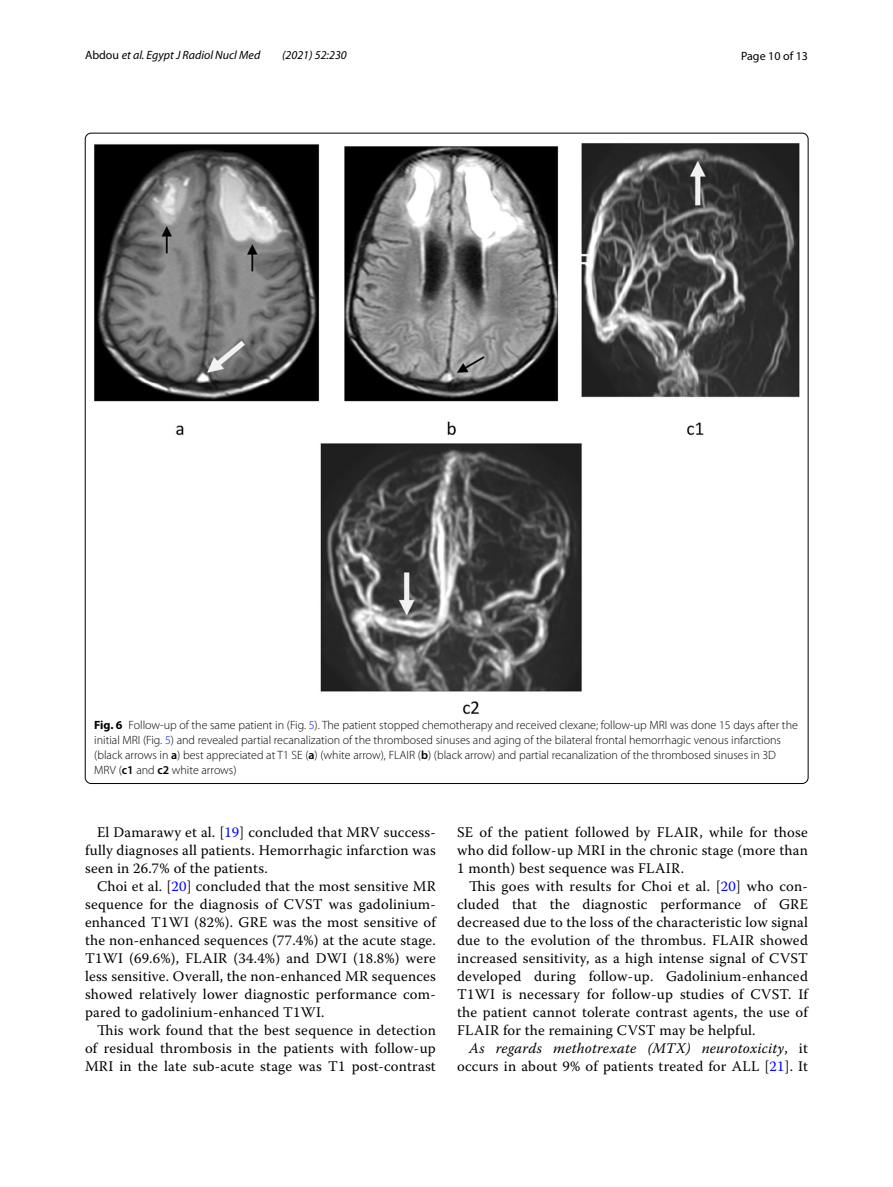
<style>
.page{position:relative;width:893px;height:1187px;background:#fff}
.page>*{position:absolute;margin:0;border:0;box-sizing:border-box;transform-origin:0 0}
.t1{font:14.7px/18px "Warnock Pro";letter-spacing:.015em;color:#000;text-align:justify}
.t2{font:300 12px/15px "Myriad Pro";color:#000}
.t3{font:italic 12px "Myriad Pro";color:#000}
.t4{font:12px "Myriad Pro";color:#000}
.s1{font-style:normal}
.s2{font-weight:700}
.s3{color:#00f}
.s4{font-weight:600}
.s5{font-style:italic}
</style>
<div class="page">
<img style="left:94px;top:143px;width:706px;height:571px">
<p class="t3" style="left:85px;top:48px;width:177px"><span class="s1">Abdou</span> et al. Egypt J Radiol Nucl Med</p>
<p class="t3" style="left:282px;top:48px;width:66px">(2021) 52:230</p>
<p class="t4" style="left:741px;top:48px;width:68px">Page 10 of 13</p>
<p class="t2" style="left:94px;top:718px;width:705px"><span class="s2">Fig. 6</span> Follow-up of the same patient in (Fig. <span class="s3">5</span>). The patient stopped chemotherapy and received clexane; follow-up MRI was done 15 days after the initial MRI (Fig. <span class="s3">5</span>) and revealed partial recanalization of the thrombosed sinuses and aging of the bilateral frontal hemorrhagic venous infarctions (black arrows in <span class="s4">a</span>) best appreciated at T1 SE (<span class="s4">a</span>) (white arrow), FLAIR (<span class="s4">b</span>) (black arrow) and partial recanalization of the thrombosed sinuses in 3D MRV (<span class="s4">c1</span> and <span class="s4">c2</span> white arrows)</p>
<p class="t1" style="left:85px;top:822px;width:352px;text-indent:12px">El Damarawy et al. [<span class="s3">19</span>] concluded that MRV success&shy;fully diagnoses all patients. Hemorrhagic infarction was seen in 26.7% of the patients.</p>
<p class="t1" style="left:85px;top:876px;width:352px;text-indent:12px">Choi et al. [<span class="s3">20</span>] concluded that the most sensitive MR sequence for the diagnosis of CVST was gadolinium&shy;enhanced T1WI (82%). GRE was the most sensitive of the non-enhanced sequences (77.4%) at the acute stage.<br>T1WI (69.6%), FLAIR (34.4%) and DWI (18.8%) were less sensitive. Overall, the non-enhanced MR sequences showed relatively lower diagnostic performance com&shy;pared to gadolinium-enhanced T1WI.</p>
<p class="t1" style="left:85px;top:1020px;width:352px;text-indent:12px">This work found that the best sequence in detection of residual thrombosis in the patients with follow-up MRI in the late sub-acute stage was T1 post-contrast</p>
<p class="t1" style="left:457px;top:822px;width:352px">SE of the patient followed by FLAIR, while for those who did follow-up MRI in the chronic stage (more than 1 month) best sequence was FLAIR.</p>
<p class="t1" style="left:457px;top:876px;width:352px;text-indent:12px">This goes with results for Choi et al. [<span class="s3">20</span>] who con&shy;cluded that the diagnostic performance of GRE decreased due to the loss of the characteristic low signal due to the evolution of the thrombus. FLAIR showed increased sensitivity, as a high intense signal of CVST developed during follow-up. Gadolinium-enhanced T1WI is necessary for follow-up studies of CVST. If the patient cannot tolerate contrast agents, the use of FLAIR for the remaining CVST may be helpful.</p>
<p class="t1" style="left:457px;top:1038px;width:352px;text-align:right"><span class="s5">As regards methotrexate (MTX) neurotoxicity</span>, it occurs in about 9% of patients treated for ALL [<span class="s3">21</span>]. It</p>
</div>
